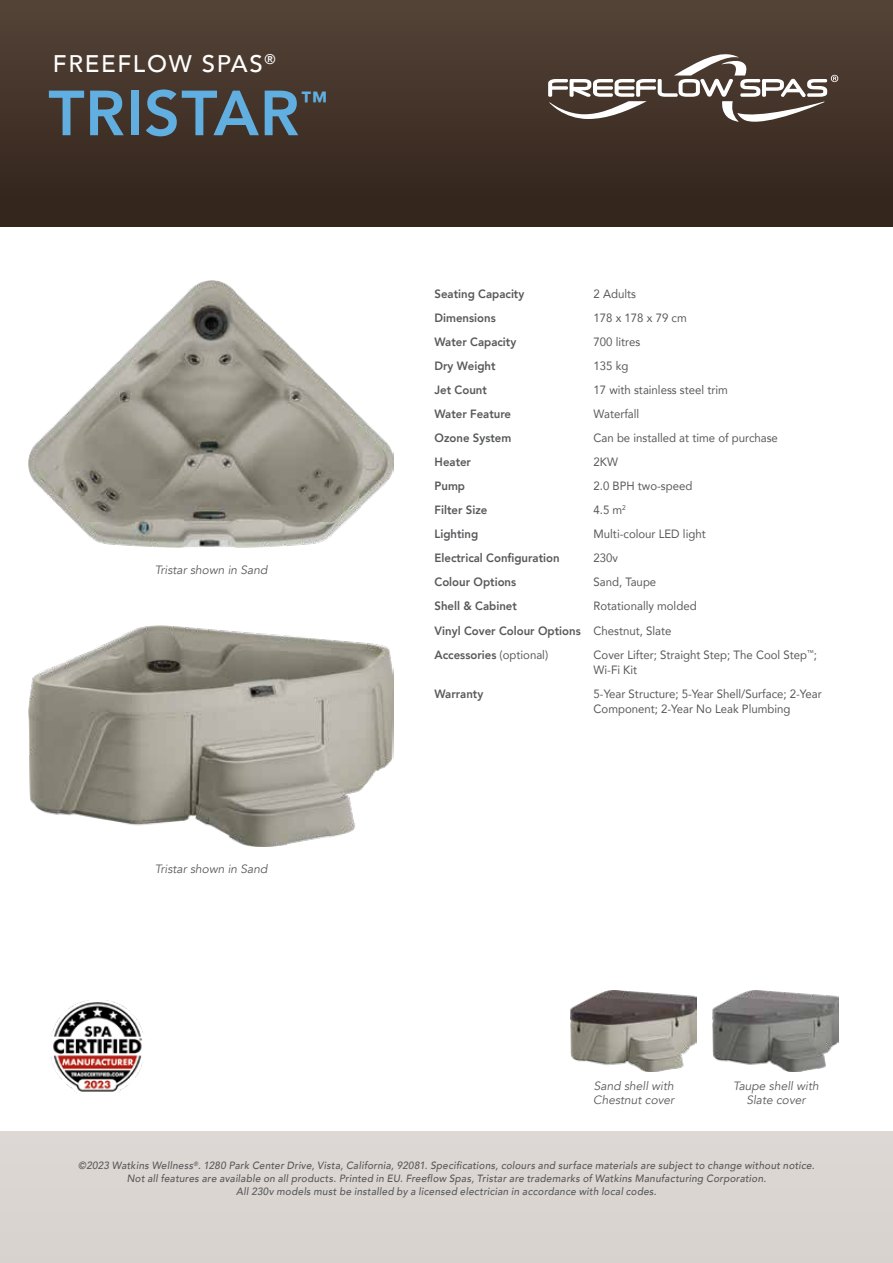
<style>
.page{position:relative;width:893px;height:1263px;background:#fff}
.page>*{position:absolute;margin:0;border:0;box-sizing:border-box;transform-origin:0 0}
.t1{font:800 63px "Avenir";letter-spacing:.01em;color:#61aee1}
.t2{font:800 26.25px "Avenir";color:#61aee1}
.t3{font:500 24px "Avenir";letter-spacing:.07em;color:#fff}
.t4{font:12px/24px "Avenir";color:#58595b;scale:.95 1}
.t5{font:800 12px "Avenir";color:#58595b;scale:.95 1}
.t6{font:italic 12px/14.4px "Avenir";color:#58595b}
.t7{font:italic 500 10.5px/12.6px "Avenir";letter-spacing:.025em;color:#58595b;text-align:center;scale:.95 1}
.s1{font-weight:800}
</style>
<div class="page">
<div style="left:0;top:1131px;width:893px;height:132px;background:#d8d2ce"></div>
<div style="left:0;top:1px;width:893px;height:225px;background:linear-gradient(to bottom,#544337,#32231a)"></div>
<img style="left:29px;top:280px;width:364px;height:267px">
<img style="left:29px;top:626px;width:364px;height:220px">
<svg style="left:548px;top:48px;width:290px;height:80px;background:#675951"></svg>
<img style="left:51px;top:1000px;width:92px;height:93px">
<img style="left:713px;top:990px;width:126px;height:81px">
<img style="left:571px;top:990px;width:126px;height:81px">
<h3 class="t3" style="left:53px;top:43px;width:224px">FREEFLOW SPAS<sup>®</sup></h3>
<h1 class="t1" style="left:48px;top:64px;width:252px">TRISTAR</h1>
<h2 class="t2" style="left:301px;top:80px;width:28px">™</h2>
<p class="t6" style="left:155px;top:563px;width:114px">Tristar shown in Sand</p>
<p class="t6" style="left:155px;top:862px;width:114px">Tristar shown in Sand</p>
<p class="t5" style="left:435px;top:285px;width:96px">Seating Capacity</p>
<p class="t4" style="left:594px;top:282px;width:46px">2 Adults</p>
<p class="t5" style="left:435px;top:309px;width:66px">Dimensions</p>
<p class="t4" style="left:594px;top:306px;width:100px">178 x 178 x 79 cm</p>
<p class="t5" style="left:435px;top:333px;width:88px">Water Capacity</p>
<p class="t4" style="left:594px;top:330px;width:51px">700 litres</p>
<p class="t5" style="left:435px;top:357px;width:66px">Dry Weight</p>
<p class="t4" style="left:594px;top:354px;width:38px">135 kg</p>
<p class="t5" style="left:435px;top:381px;width:57px">Jet Count</p>
<p class="t4" style="left:594px;top:378px;width:143px">17 with stainless steel trim</p>
<p class="t5" style="left:435px;top:405px;width:82px">Water Feature</p>
<p class="t4" style="left:594px;top:402px;width:50px">Waterfall</p>
<p class="t5" style="left:435px;top:429px;width:82px">Ozone System</p>
<p class="t4" style="left:594px;top:426px;width:196px">Can be installed at time of purchase</p>
<p class="t5" style="left:435px;top:453px;width:40px">Heater</p>
<p class="t4" style="left:594px;top:450px;width:27px">2KW</p>
<p class="t5" style="left:435px;top:477px;width:34px">Pump</p>
<p class="t4" style="left:594px;top:474px;width:106px">2.0 BPH two-speed</p>
<p class="t5" style="left:435px;top:501px;width:57px">Filter Size</p>
<p class="t4" style="left:594px;top:498px;width:36px">4.5 m<sup>2</sup></p>
<p class="t5" style="left:435px;top:525px;width:48px">Lighting</p>
<p class="t4" style="left:594px;top:522px;width:120px">Multi-colour LED light</p>
<p class="t5" style="left:435px;top:549px;width:133px">Electrical Configuration</p>
<p class="t4" style="left:594px;top:546px;width:27px">230v</p>
<p class="t5" style="left:435px;top:573px;width:87px">Colour Options</p>
<p class="t4" style="left:594px;top:570px;width:68px">Sand, Taupe</p>
<p class="t5" style="left:435px;top:597px;width:88px">Shell &amp; Cabinet</p>
<p class="t4" style="left:435px;top:594px;width:277px;text-indent:159px">Rotationally molded<br><span class="s1">Vinyl Cover Colour Options</span> Chestnut, Slate<br><span class="s1">Accessories</span> (optional)</p>
<p class="t4" style="left:594px;top:646px;width:237px;line-height:15px">Cover Lifter; Straight Step; The Cool Step<sup>™</sup>;<br>Wi-Fi Kit</p>
<p class="t5" style="left:435px;top:684px;width:53px">Warranty</p>
<p class="t4" style="left:594px;top:685px;width:242px;line-height:15px">5-Year Structure; 5-Year Shell/Surface; 2-Year<br>Component; 2-Year No Leak Plumbing</p>
<p class="t6" style="left:593px;top:1078px;width:82px">Sand shell with<br>Chestnut cover</p>
<p class="t6" style="left:733px;top:1078px;width:87px;text-align:center">Taupe shell with<br>Slate cover</p>
<p class="t7" style="left:78px;top:1160px;width:777px">©2023 Watkins Wellness<sup>®</sup>. 1280 Park Center Drive, Vista, California, 92081. Specifications, colours and surface materials are subject to change without notice.<br>Not all features are available on all products. Printed in EU. Freeflow Spas, Tristar are trademarks of Watkins Manufacturing Corporation.<br>All 230v models must be installed by a licensed electrician in accordance with local codes.</p>
</div>
